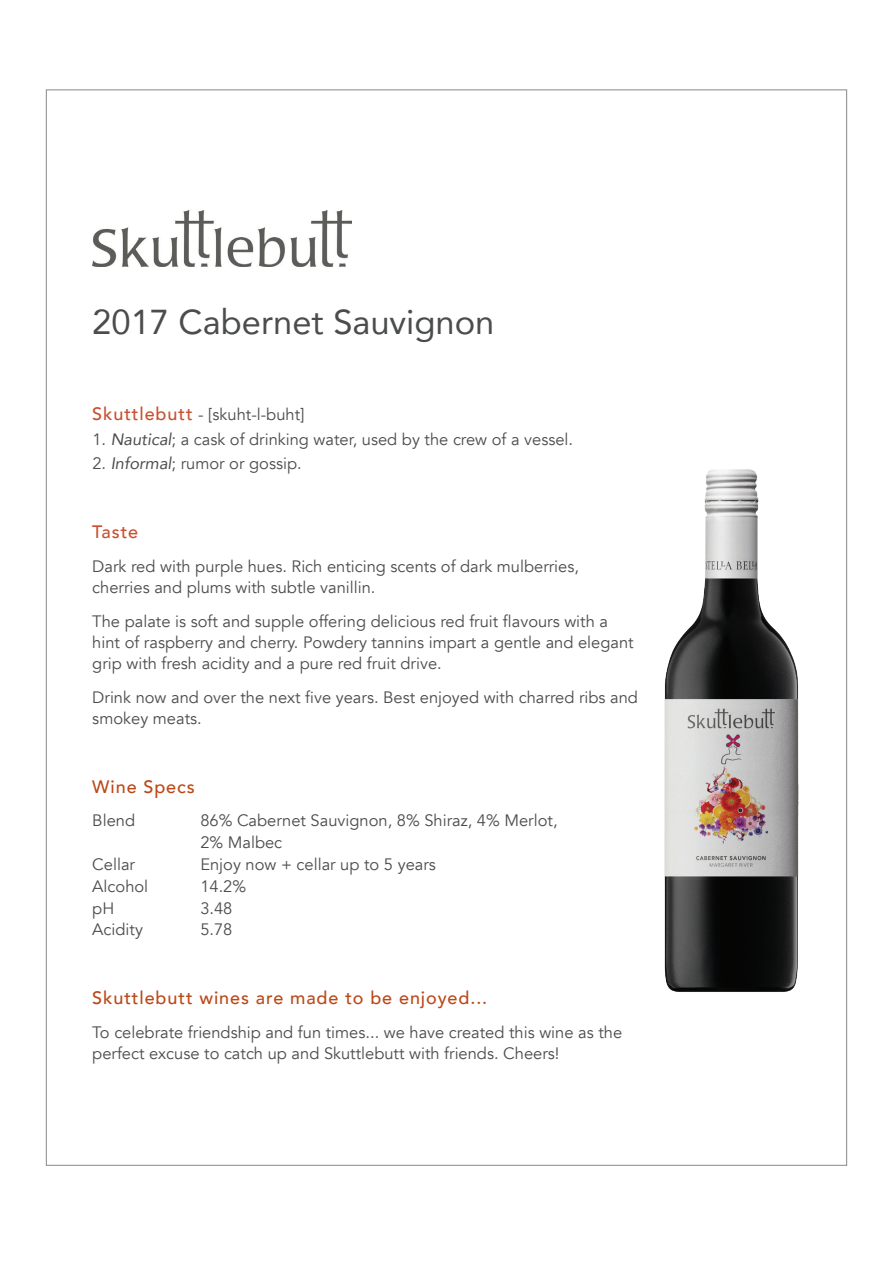
<style>
.page{position:relative;width:893px;height:1263px;background:#fff}
.page>*{position:absolute;margin:0;border:0;box-sizing:border-box;transform-origin:0 0}
.t1{font:34.5px "Avenir";color:#4b4c4d}
.t2{font:500 18px "Avenir";letter-spacing:.05em;color:#bb4918}
.t3{font:500 18px "Avenir";letter-spacing:.05em;color:#c95031}
.t4{font:16.5px/21px "Avenir";color:#4b4c4d}
.s1{font-weight:500;font-size:18px;color:#c95031}
.s2{font-style:italic}
</style>
<div class="page">
<img style="left:92px;top:211px;width:260px;height:56px">
<img style="left:664px;top:469px;width:135px;height:523px">
<h1 class="t1" style="left:92px;top:295px;width:404px">2017 Cabernet Sauvignon</h1>
<p class="t4" style="left:92px;top:404px;width:214px"><span class="s1">Skuttlebutt</span> - [skuht-l-buht]</p>
<p class="t4" style="left:92px;top:429px;width:482px">1. <span class="s2">Nautical</span>; a cask of drinking water, used by the crew of a vessel.</p>
<p class="t4" style="left:92px;top:453px;width:211px">2. <span class="s2">Informal</span>; rumor or gossip.</p>
<p class="t3" style="left:92px;top:517px;width:47px">Taste</p>
<p class="t4" style="left:92px;top:556px;width:488px">Dark red with purple hues. Rich enticing scents of dark mulberries, cherries and plums with subtle vanillin.</p>
<p class="t4" style="left:92px;top:611px;width:543px">The palate is soft and supple offering delicious red fruit flavours with a hint of raspberry and cherry. Powdery tannins impart a gentle and elegant grip with fresh acidity and a pure red fruit drive.</p>
<p class="t4" style="left:92px;top:687px;width:547px">Drink now and over the next five years. Best enjoyed with charred ribs and smokey meats.</p>
<p class="t2" style="left:92px;top:771px;width:104px">Wine Specs</p>
<p class="t4" style="left:92px;top:810px;width:44px">Blend</p>
<p class="t4" style="left:200px;top:810px;width:359px;line-height:21.8px">86% Cabernet Sauvignon, 8% Shiraz, 4% Merlot,<br>2% Malbec</p>
<p class="t4" style="left:92px;top:854px;width:44px">Cellar</p>
<p class="t4" style="left:200px;top:854px;width:237px">Enjoy now + cellar up to 5 years</p>
<p class="t4" style="left:92px;top:876px;width:57px">Alcohol</p>
<p class="t4" style="left:200px;top:876px;width:47px">14.2%</p>
<p class="t4" style="left:92px;top:898px;width:23px">pH</p>
<p class="t4" style="left:200px;top:898px;width:34px">3.48</p>
<p class="t4" style="left:92px;top:919px;width:52px">Acidity</p>
<p class="t4" style="left:200px;top:919px;width:34px">5.78</p>
<p class="t2" style="left:92px;top:982px;width:396px">Skuttlebutt wines are made to be enjoyed...</p>
<p class="t4" style="left:92px;top:1022px;width:531px">To celebrate friendship and fun times... we have created this wine as the perfect excuse to catch up and Skuttlebutt with friends. Cheers!</p>
</div>
